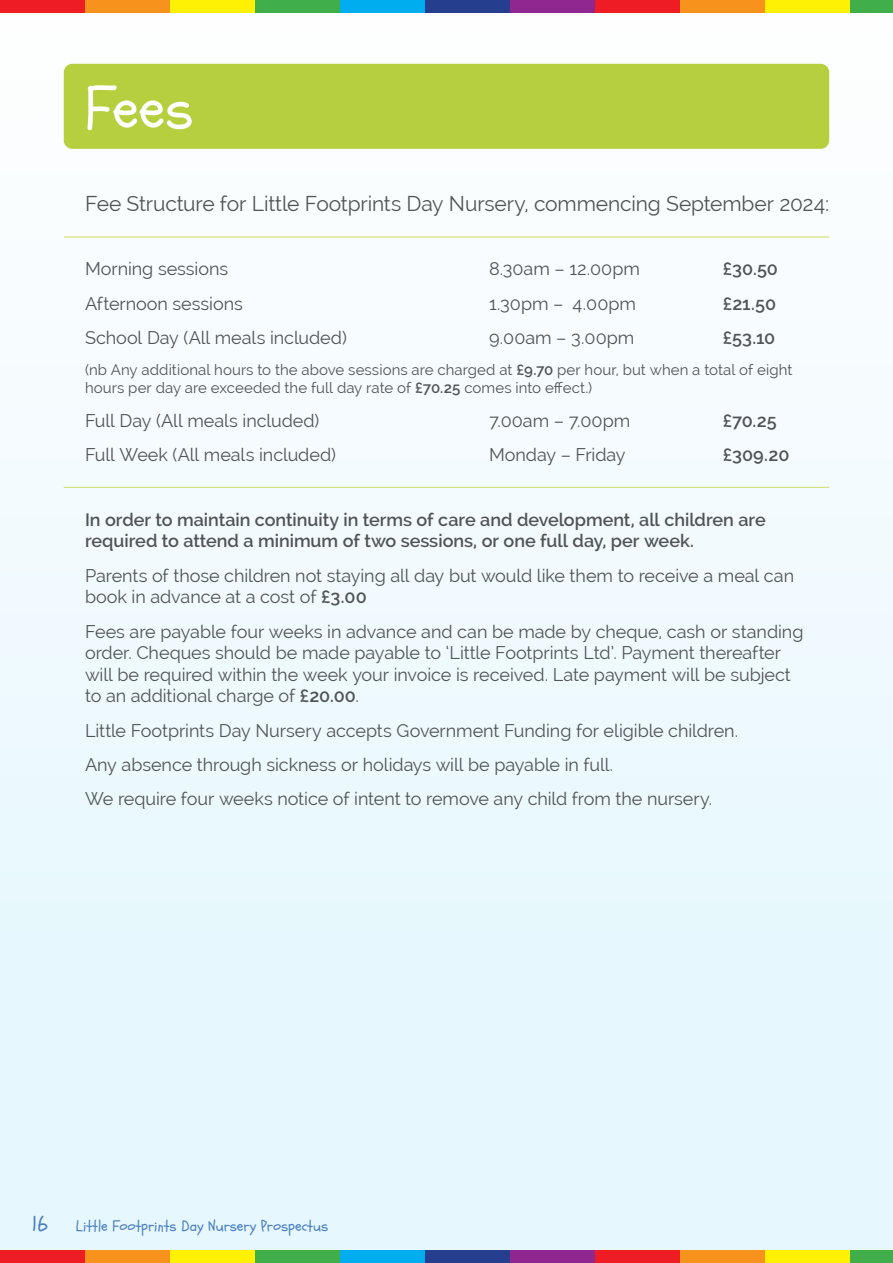
<style>
.page{position:relative;width:893px;height:1263px;background:#effafe}
.page>*{position:absolute;margin:0;border:0;box-sizing:border-box;transform-origin:0 0}
.t1{font:60px "Schoolbell";color:#fff}
.t2{font:21px "Raleway";letter-spacing:-.01em;color:#515456}
.t3{font:21px "Schoolbell";color:#4a7ec0}
.t4{font:18px/21.6px "Raleway";letter-spacing:-.005em;color:#515456}
.t5{font:600 18px/21.6px "Raleway";color:#515456}
.t6{font:15px/18px "Raleway";letter-spacing:.005em;color:#515456}
.t7{font:15px "Schoolbell";color:#4a7ec0}
.s1{font-weight:600}
</style>
<div class="page">
<div style="left:0;top:0;width:85px;height:13px;background:#ee1d23"></div>
<div style="left:0;top:1250px;width:85px;height:13px;background:#ee1d23"></div>
<div style="left:85px;top:0;width:85px;height:13px;background:#f7931d"></div>
<div style="left:85px;top:1250px;width:85px;height:13px;background:#f7931d"></div>
<div style="left:170px;top:0;width:85px;height:13px;background:#fff101"></div>
<div style="left:170px;top:1250px;width:85px;height:13px;background:#fff101"></div>
<div style="left:255px;top:0;width:85px;height:13px;background:#40ae49"></div>
<div style="left:255px;top:1250px;width:85px;height:13px;background:#40ae49"></div>
<div style="left:340px;top:0;width:85px;height:13px;background:#00aeef"></div>
<div style="left:340px;top:1250px;width:85px;height:13px;background:#00aeef"></div>
<div style="left:425px;top:0;width:85px;height:13px;background:#253f8e"></div>
<div style="left:425px;top:1250px;width:85px;height:13px;background:#253f8e"></div>
<div style="left:510px;top:0;width:85px;height:13px;background:#90268f"></div>
<div style="left:510px;top:1250px;width:85px;height:13px;background:#90268f"></div>
<div style="left:595px;top:0;width:85px;height:13px;background:#ee1d23"></div>
<div style="left:595px;top:1250px;width:85px;height:13px;background:#ee1d23"></div>
<div style="left:680px;top:0;width:85px;height:13px;background:#f7931d"></div>
<div style="left:680px;top:1250px;width:85px;height:13px;background:#f7931d"></div>
<div style="left:765px;top:0;width:85px;height:13px;background:#fff101"></div>
<div style="left:765px;top:1250px;width:85px;height:13px;background:#fff101"></div>
<div style="left:850px;top:0;width:43px;height:13px;background:#40ae49"></div>
<div style="left:850px;top:1250px;width:43px;height:13px;background:#40ae49"></div>
<hr style="left:64px;top:237px;width:765px;height:1px;background:#ccdd5e">
<hr style="left:64px;top:487px;width:765px;height:1px;background:#ccdd5e">
<div style="left:64px;top:64px;width:765px;height:85px;background:#b6cf3e;border-radius:9px"></div>
<p class="t1" style="left:85px;top:69px;width:110px">Fees</p>
<p class="t2" style="left:85px;top:191px;width:746px">Fee Structure for Little Footprints Day Nursery, commencing September 2024:</p>
<p class="t4" style="left:85px;top:258px;width:145px">Morning sessions</p>
<p class="t4" style="left:489px;top:258px;width:152px">8.30am – 12.00pm</p>
<p class="t5" style="left:723px;top:258px;width:57px">£30.50</p>
<p class="t4" style="left:85px;top:292px;width:159px">Afternoon sessions</p>
<p class="t4" style="left:489px;top:292px;width:149px">1.30pm – 4.00pm</p>
<p class="t5" style="left:723px;top:292px;width:55px">£21.50</p>
<p class="t4" style="left:85px;top:327px;width:263px">School Day (All meals included)</p>
<p class="t4" style="left:489px;top:327px;width:147px">9.00am – 3.00pm</p>
<p class="t5" style="left:723px;top:327px;width:54px">£53.10</p>
<p class="t6" style="left:85px;top:360px;width:709px">(nb Any additional hours to the above sessions are charged at <span class="s1">£9.70</span> per hour, but when a total of eight hours per day are exceeded the full day rate of <span class="s1">£70.25</span> comes into effect.)</p>
<p class="t4" style="left:85px;top:410px;width:236px">Full Day (All meals included)</p>
<p class="t4" style="left:489px;top:410px;width:143px">7.00am – 7.00pm</p>
<p class="t5" style="left:723px;top:410px;width:55px">£70.25</p>
<p class="t4" style="left:85px;top:444px;width:252px">Full Week (All meals included)</p>
<p class="t4" style="left:489px;top:444px;width:138px">Monday – Friday</p>
<p class="t5" style="left:723px;top:444px;width:68px">£309.20</p>
<p class="t5" style="left:85px;top:508px;width:682px">In order to maintain continuity in terms of care and development, all children are required to attend a minimum of two sessions, or one full day, per week.</p>
<p class="t4" style="left:85px;top:564px;width:711px">Parents of those children not staying all day but would like them to receive a meal can book in advance at a cost of <span class="s1">£3.00</span></p>
<p class="t4" style="left:85px;top:620px;width:720px">Fees are payable four weeks in advance and can be made by cheque, cash or standing order. Cheques should be made payable to ‘Little Footprints Ltd’. Payment thereafter will be required within the week your invoice is received. Late payment will be subject to an additional charge of <span class="s1">£20.00</span>.</p>
<p class="t4" style="left:85px;top:719px;width:655px">Little Footprints Day Nursery accepts Government Funding for eligible children.</p>
<p class="t4" style="left:85px;top:754px;width:530px">Any absence through sickness or holidays will be payable in full.</p>
<p class="t4" style="left:85px;top:788px;width:629px">We require four weeks notice of intent to remove any child from the nursery.</p>
<p class="t3" style="left:32px;top:1210px;width:18px">16</p>
<p class="t7" style="left:76px;top:1216px;width:254px">Little Footprints Day Nursery Prospectus</p>
</div>
